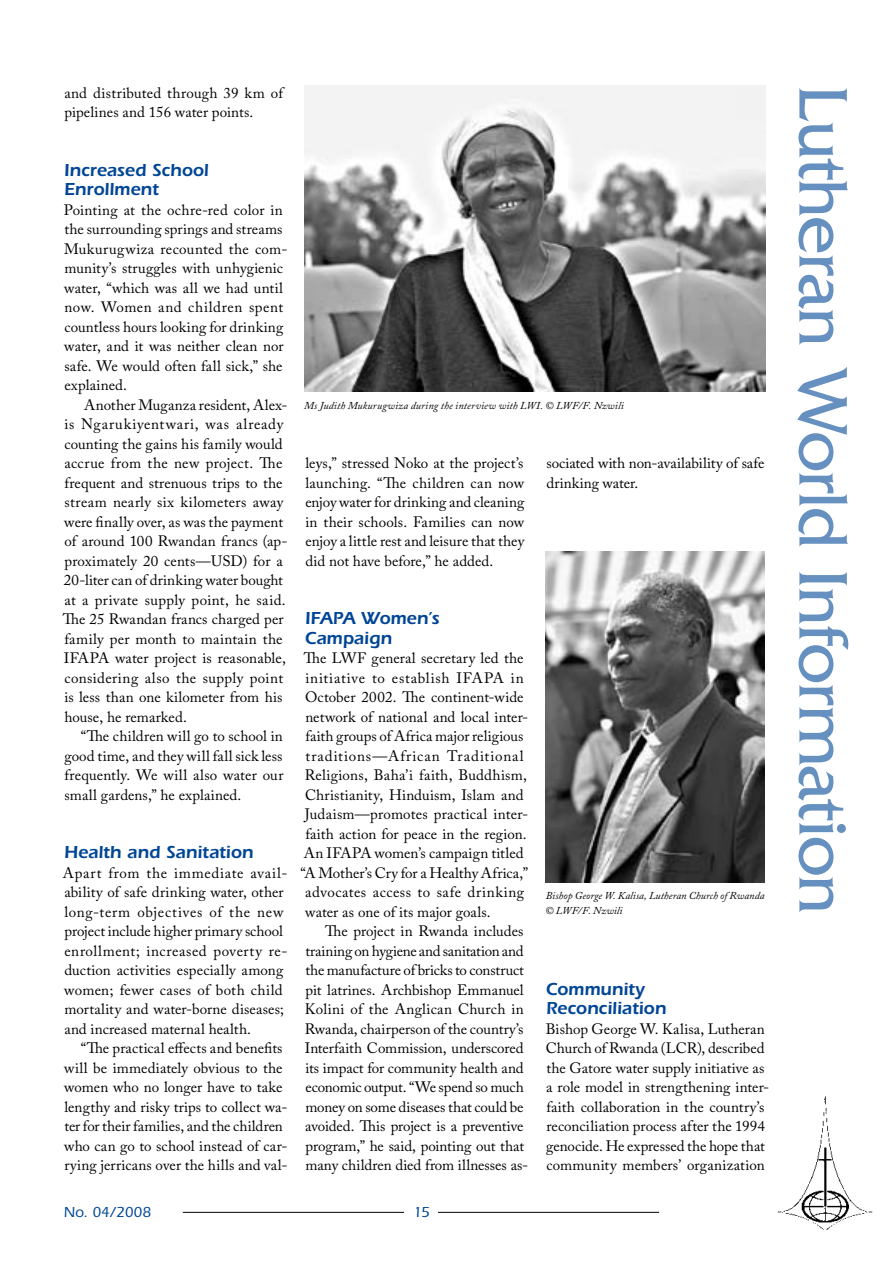
<style>
.page{position:relative;width:893px;height:1263px;background:#fff}
.page>*{position:absolute;margin:0;border:0;box-sizing:border-box;transform-origin:0 0}
.t1{font:72px "Friz Quadrata";letter-spacing:-.02em;color:#6690c0}
.t2{font:600 18px/19.5px "Itc Eras";color:#004696}
.t3{font:15px/19.5px "Adobe Caslon Pro";letter-spacing:.01em;color:#000}
.t4{font:15px "Adobe Caslon Pro";letter-spacing:-.01em;color:#000}
.t5{font:15px "Adobe Caslon Pro";letter-spacing:.065em;color:#000}
.t6{font:15px "Adobe Caslon Pro";letter-spacing:.035em;color:#000}
.t7{font:15px "Adobe Caslon Pro";letter-spacing:-.015em;color:#000}
.t8{font:15px "Adobe Caslon Pro";letter-spacing:.05em;color:#000}
.t9{font:500 15px "Itc Eras";color:#004696}
.t10{font:italic 10.5px/15px "Adobe Caslon Pro";letter-spacing:.01em;color:#000}
</style>
<div class="page">
<hr style="left:183px;top:1212px;width:221px;height:1px;background:#000">
<hr style="left:438px;top:1212px;width:221px;height:1px;background:#000">
<img style="left:777px;top:1096px;width:96px;height:134px">
<img style="left:304px;top:85px;width:461px;height:307px">
<img style="left:546px;top:552px;width:219px;height:330px">
<p class="t3" style="left:64px;top:83px;width:220px">and distributed through 39 km of</p>
<h1 class="t1" style="left:863px;top:85px;width:830px;rotate:90deg">Lutheran World Information</h1>
<p class="t3" style="left:65px;top:102px;width:190px">pipelines and 156 water points.</p>
<p class="t2" style="left:64px;top:160px;width:146px">Increased School<br>Enrollment</p>
<p class="t3" style="left:64px;top:200px;width:225px">Pointing at the ochre-red color in the surrounding springs and streams<br>Mukurugwiza recounted the com&shy;munity’s struggles with unhygienic water, “which was all we had until now. Women and children spent countless hours looking for drinking water, and it was neither clean nor safe. We would often fall sick,” she explained.</p>
<p class="t3" style="left:63px;top:395px;width:226px;text-indent:21px">Another Muganza resident, Alex&shy;is Ngarukiyentwari, was already counting the gains his family would accrue from the new project. The frequent and strenuous trips to the stream nearly six kilometers away were finally over, as was the payment of around 100 Rwandan francs (ap&shy;proximately 20 cents—USD) for a 20-liter can of drinking water bought at a private supply point, he said.<br>The 25 Rwandan francs charged per family per month to maintain the IFAPA water project is reasonable, considering also the supply point is less than one kilometer from his house, he remarked.</p>
<p class="t3" style="left:64px;top:726px;width:221px;text-align:justify;text-indent:16px">“The children will go to school in good time, and they will fall sick less frequently. We will also water our small gardens,” he explained.</p>
<p class="t10" style="left:304px;top:398px;width:321px">Ms Judith Mukurugwiza during the interview with LWI. © LWF/F. Nzwili</p>
<p class="t3" style="left:305px;top:453px;width:220px;text-align:justify">leys,” stressed Noko at the project’s launching. “The children can now enjoy water for drinking and cleaning in their schools. Families can now enjoy a little rest and leisure that they did not have before,” he added.</p>
<p class="t3" style="left:546px;top:453px;width:220px">sociated with non-availability of safe drinking water.</p>
<p class="t2" style="left:305px;top:608px;width:136px">IFAPA Women’s<br>Campaign</p>
<p class="t3" style="left:304px;top:648px;width:221px">The LWF general secretary led the</p>
<p class="t8" style="left:305px;top:669px;width:220px">initiative to establish IFAPA in</p>
<p class="t3" style="left:305px;top:687px;width:220px">October 2002. The continent-wide</p>
<p class="t3" style="left:305px;top:707px;width:224px">network of national and local inter-</p>
<p class="t3" style="left:305px;top:726px;width:220px">faith groups of Africa major religious</p>
<p class="t5" style="left:305px;top:747px;width:220px">traditions—African Traditional</p>
<p class="t3" style="left:305px;top:765px;width:224px">Religions, Baha’i faith, Buddhism,</p>
<p class="t3" style="left:305px;top:785px;width:220px">Christianity, Hinduism, Islam and</p>
<p class="t3" style="left:305px;top:804px;width:225px">Judaism—promotes practical inter-</p>
<p class="t3" style="left:305px;top:824px;width:223px">faith action for peace in the region.</p>
<p class="t3" style="left:304px;top:843px;width:221px">An IFAPA women’s campaign titled</p>
<p class="t3" style="left:300px;top:863px;width:229px">“A Mother’s Cry for a Healthy Africa,”</p>
<p class="t6" style="left:305px;top:883px;width:220px">advocates access to safe drinking</p>
<p class="t3" style="left:305px;top:902px;width:187px">water as one of its major goals.</p>
<p class="t3" style="left:325px;top:921px;width:200px">The project in Rwanda includes</p>
<p class="t4" style="left:305px;top:942px;width:220px">training on hygiene and sanitation and</p>
<p class="t4" style="left:305px;top:961px;width:220px">the manufacture of bricks to construct</p>
<p class="t3" style="left:306px;top:980px;width:220px">pit latrines. Archbishop Emmanuel</p>
<p class="t3" style="left:305px;top:999px;width:220px">Kolini of the Anglican Church in</p>
<p class="t3" style="left:305px;top:1019px;width:220px">Rwanda, chairperson of the country’s</p>
<p class="t3" style="left:305px;top:1038px;width:220px">Interfaith Commission, underscored</p>
<p class="t3" style="left:305px;top:1058px;width:220px">its impact for community health and</p>
<p class="t7" style="left:305px;top:1078px;width:220px">economic output. “We spend so much</p>
<p class="t3" style="left:305px;top:1097px;width:220px">money on some diseases that could be</p>
<p class="t4" style="left:305px;top:1117px;width:220px">avoided. This project is a preventive</p>
<p class="t3" style="left:306px;top:1136px;width:220px">program,” he said, pointing out that</p>
<p class="t3" style="left:305px;top:1155px;width:224px">many children died from illnesses as-</p>
<p class="t2" style="left:64px;top:842px;width:191px">Health and Sanitation</p>
<p class="t3" style="left:63px;top:863px;width:226px">Apart from the immediate avail&shy;ability of safe drinking water, other long-term objectives of the new project include higher primary school enrollment; increased poverty re&shy;duction activities especially among women; fewer cases of both child mortality and water-borne diseases; and increased maternal health.</p>
<p class="t3" style="left:64px;top:1038px;width:225px;text-indent:16px">“The practical effects and benefits will be immediately obvious to the women who no longer have to take lengthy and risky trips to collect wa&shy;ter for their families, and the children who can go to school instead of car&shy;rying jerricans over the hills and val-</p>
<p class="t10" style="left:546px;top:888px;width:220px">Bishop George W. Kalisa, Lutheran Church of Rwanda © LWF/F. Nzwili</p>
<p class="t2" style="left:546px;top:979px;width:122px">Community<br>Reconciliation</p>
<p class="t3" style="left:546px;top:1019px;width:225px">Bishop George W. Kalisa, Lutheran Church of Rwanda (LCR), described the Gatore water supply initiative as a role model in strengthening inter&shy;faith collaboration in the country’s reconciliation process after the 1994 genocide. He expressed the hope that community members’ organization</p>
<p class="t9" style="left:64px;top:1203px;width:89px">No. 04/2008</p>
<p class="t9" style="left:413px;top:1203px;width:16px">15</p>
</div>
